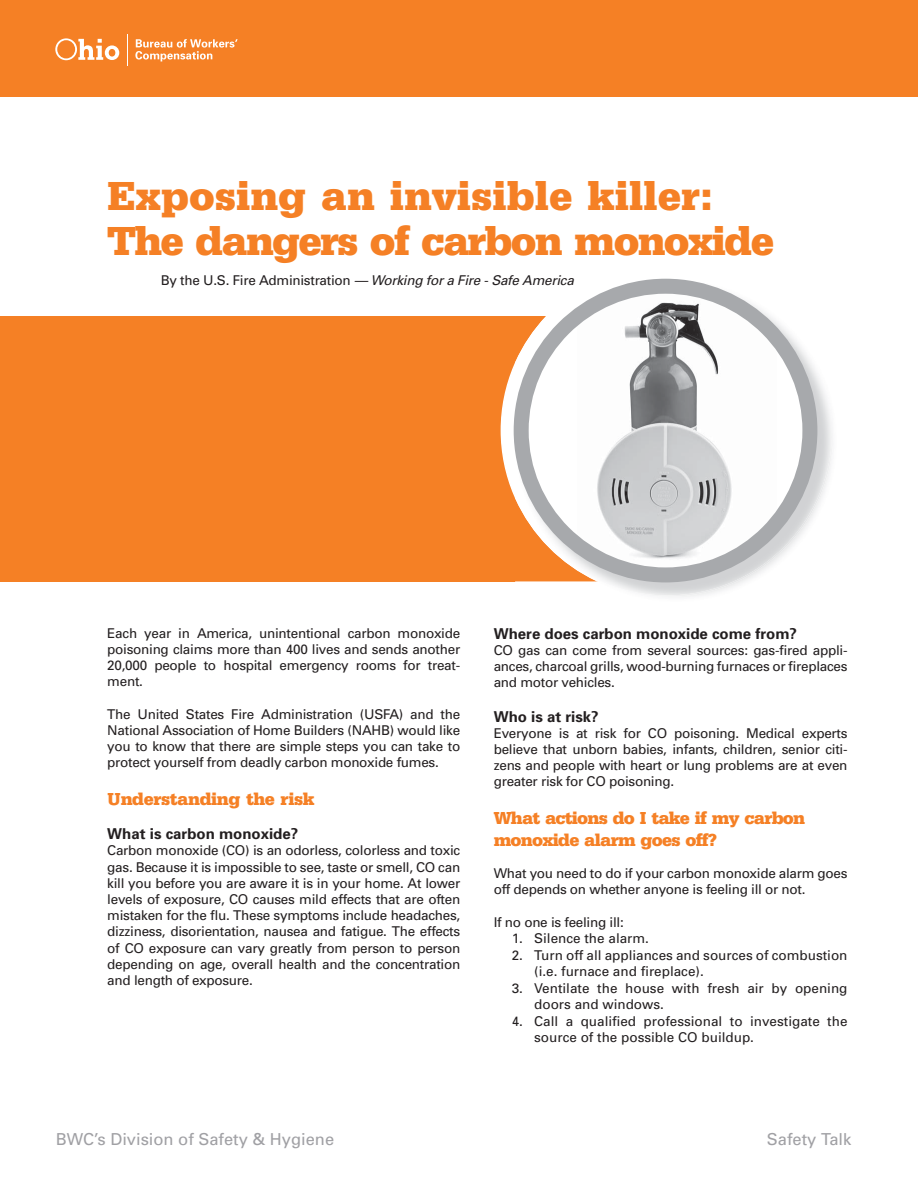
<style>
.page{position:relative;width:918px;height:1188px;background:#fff}
.page>*{position:absolute;margin:0;border:0;box-sizing:border-box;transform-origin:0 0}
.t1{font:700 42px/45px "Serifa BEFOP";letter-spacing:-.02em;color:#f58025}
.t2{font:700 18px/21.6px "Serifa BEFOP";letter-spacing:-.04em;color:#f58025}
.t3{font:700 18px "Serifa BEFOP";letter-spacing:-.02em;color:#f58025}
.t4{font:16.5px "Univers";color:#a0a0a4}
.t5{font:700 15px "Univers";color:#231f20}
.t6{font:13.5px/16.2px "Univers";letter-spacing:-.02em;color:#231f20;text-align:justify}
.t7{font:13.5px/16.5px "Univers";color:#231f20}
.t8{font:italic 13.5px "Univers";letter-spacing:-.02em;color:#231f20}
.s1{font-style:normal}
</style>
<div class="page">
<div style="left:0;top:316px;width:642px;height:265px;background:#f58025"></div>
<svg style="left:501px;top:278px;width:171px;height:304px"></svg>
<img style="left:609px;top:376px;width:223px;height:221px">
<svg style="left:514px;top:279px;width:303px;height:303px"></svg>
<div style="left:0;top:0;width:918px;height:97px;background:#f58025"></div>
<svg style="left:55px;top:38px;width:183px;height:24px"></svg>
<hr style="left:127px;top:34px;width:1px;height:32px;background:#fff">
<h1 class="t1" style="left:107px;top:178px;width:668px">Exposing an invisible killer:<br>The dangers of carbon monoxide</h1>
<p class="t8" style="left:161px;top:275px;width:415px"><span class="s1">By the U.S. Fire Administration</span> — Working for a Fire - Safe America</p>
<p class="t6" style="left:107px;top:626px;width:354px">Each year in America, unintentional carbon monoxide poisoning claims more than 400 lives and sends another 20,000 people to hospital emergency rooms for treat&shy;ment.</p>
<p class="t6" style="left:107px;top:707px;width:354px">The United States Fire Administration (USFA) and the National Association of Home Builders (NAHB) would like you to know that there are simple steps you can take to protect yourself from deadly carbon monoxide fumes.</p>
<h2 class="t3" style="left:107px;top:793px;width:209px">Understanding the risk</h2>
<p class="t5" style="left:107px;top:828px;width:192px">What is carbon monoxide?</p>
<p class="t6" style="left:107px;top:844px;width:354px">Carbon monoxide (CO) is an odorless, colorless and toxic gas. Because it is impossible to see, taste or smell, CO can kill you before you are aware it is in your home. At lower levels of exposure, CO causes mild effects that are often mistaken for the flu. These symptoms include headaches, dizziness, disorientation, nausea and fatigue. The effects of CO exposure can vary greatly from person to person depending on age, overall health and the concentration and length of exposure.</p>
<p class="t5" style="left:494px;top:628px;width:305px">Where does carbon monoxide come from?</p>
<p class="t6" style="left:494px;top:643px;width:355px">CO gas can come from several sources: gas-fired appli&shy;ances, charcoal grills, wood-burning furnaces or fireplaces and motor vehicles.</p>
<p class="t5" style="left:494px;top:711px;width:107px">Who is at risk?</p>
<p class="t6" style="left:494px;top:726px;width:355px">Everyone is at risk for CO poisoning. Medical experts believe that unborn babies, infants, children, senior citi&shy;zens and people with heart or lung problems are at even greater risk for CO poisoning.</p>
<h2 class="t2" style="left:494px;top:809px;width:313px">What actions do I take if my carbon monoxide alarm goes off?</h2>
<p class="t6" style="left:494px;top:866px;width:355px">What you need to do if your carbon monoxide alarm goes off depends on whether anyone is feeling ill or not.</p>
<p class="t6" style="left:494px;top:915px;width:132px">If no one is feeling ill:</p>
<p class="t7" style="left:512px;top:931px;width:139px">1. Silence the alarm.</p>
<p class="t7" style="left:534px;top:948px;width:315px;text-indent:-23px">2. Turn off all appliances and sources of combustion (i.e. furnace and fireplace).</p>
<p class="t7" style="left:534px;top:981px;width:315px;text-indent:-23px">3. Ventilate the house with fresh air by opening doors and windows.</p>
<p class="t7" style="left:534px;top:1014px;width:315px;text-indent:-22px">4. Call a qualified professional to investigate the source of the possible CO buildup.</p>
<p class="t4" style="left:56px;top:1133px;width:280px">BWC’s Division of Safety &amp; Hygiene</p>
<p class="t4" style="left:767px;top:1133px;width:86px">Safety Talk</p>
</div>
